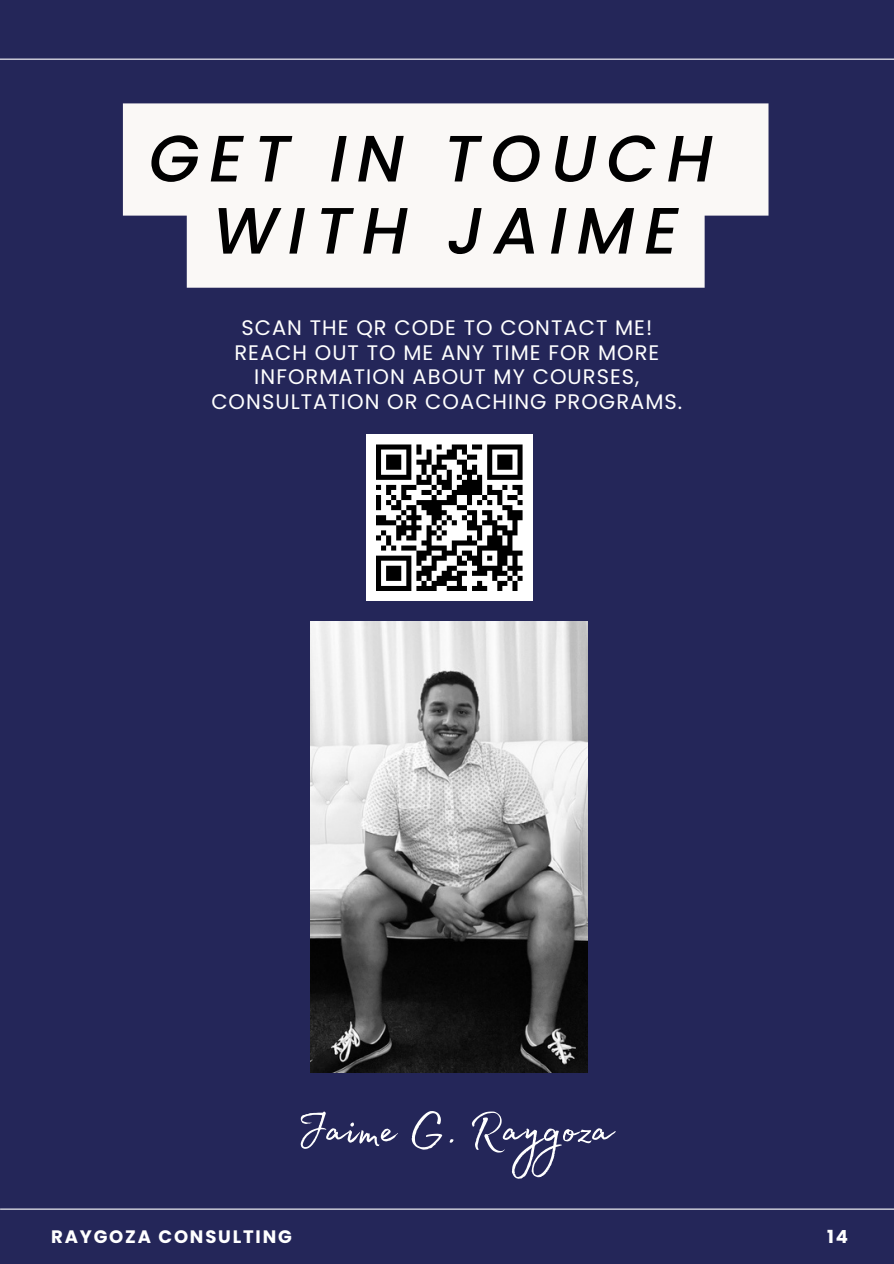
<style>
.page{position:relative;width:894px;height:1264px;background:#fff}
.page>*{position:absolute;margin:0;border:0;box-sizing:border-box;transform-origin:0 0}
.t1{font:italic 500 65.4px/72px "Poppins";letter-spacing:.15em;color:#000;text-align:center}
.t2{font:61.5px "Madelyn Fill";color:#fff}
.t3{font:21px/24.8px "Poppins";letter-spacing:.05em;color:#fff;text-align:center}
.t4{font:700 18px "Poppins";letter-spacing:.1em;color:#fff}
</style>
<div class="page">
<div style="left:0;top:0;width:893px;height:1263px;background:#242659"></div>
<img style="left:310px;top:621px;width:277px;height:451px">
<svg style="left:123px;top:103px;width:645px;height:185px;fill:#faf8f6"></svg>
<hr style="left:0;top:1208px;width:893px;height:1px;background:#fff">
<hr style="left:0;top:59px;width:893px;height:1px;background:#fff">
<div style="left:366px;top:434px;width:166px;height:167px;background:#fff"></div>
<svg style="left:376px;top:444px;width:147px;height:147px"></svg>
<h1 class="t1" style="left:149px;top:123px;width:565px">GET IN TOUCH<br>WITH JAIME</h1>
<p class="t3" style="left:211px;top:315px;width:472px">SCAN THE QR CODE TO CONTACT ME!<br>REACH OUT TO ME ANY TIME FOR MORE<br>INFORMATION ABOUT MY COURSES,<br>CONSULTATION OR COACHING PROGRAMS.</p>
<h2 class="t2" style="left:296px;top:1082px;width:318px">Jaime G. Raygoza</h2>
<p class="t4" style="left:51px;top:1224px;width:242px">RAYGOZA CONSULTING</p>
<p class="t4" style="left:827px;top:1224px;width:22px">14</p>
</div>
